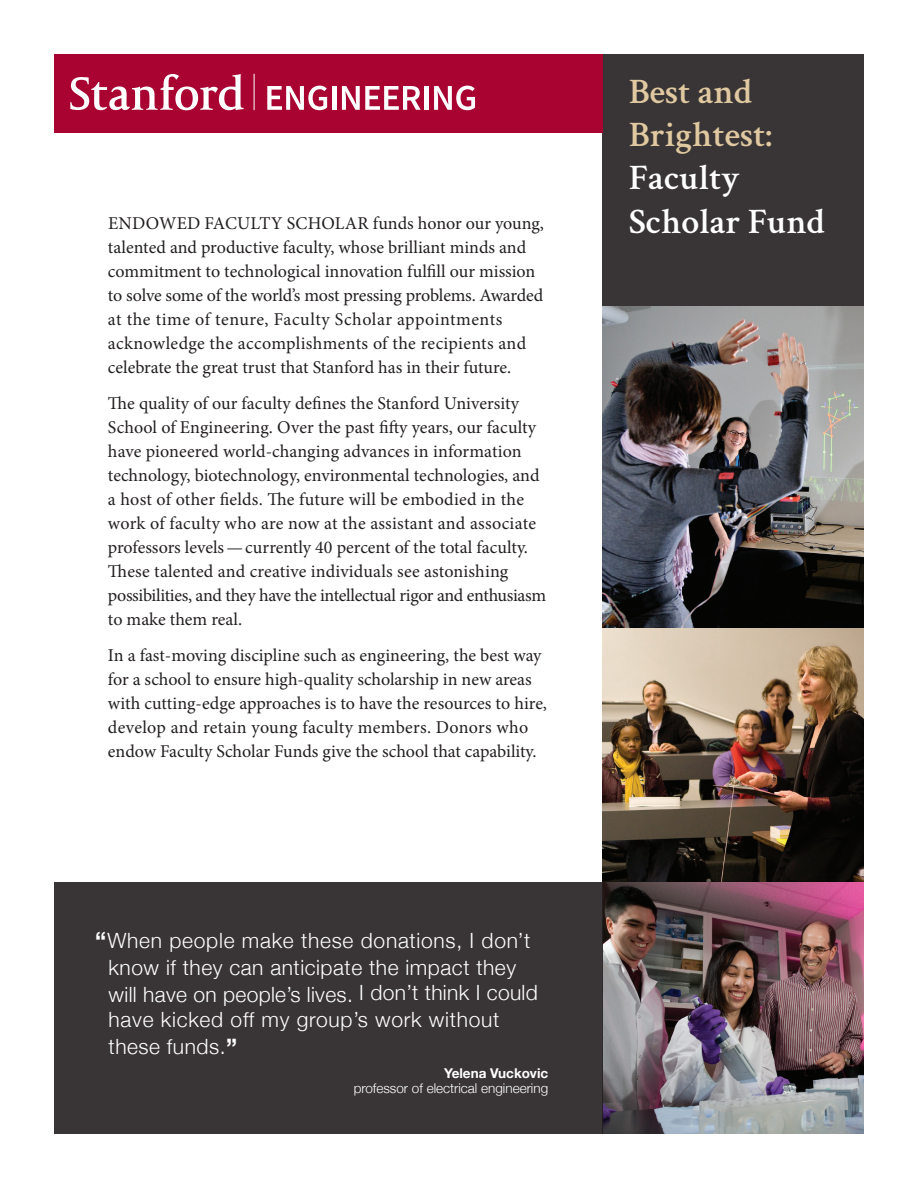
<style>
.page{position:relative;width:918px;height:1188px;background:#fff}
.page>*{position:absolute;margin:0;border:0;box-sizing:border-box;transform-origin:0 0}
.t1{font:600 36px/43.2px "Crimson";color:#fff}
.t2{font:600 36px/43.2px "Crimson";color:#e0c9a0}
.t3{font:300 21px/26.7px "Helvetica Neue";letter-spacing:.025em;color:#fff}
.t4{font:18px/24px "Minion Pro";color:#231f20}
.t5{font:300 13.5px "Helvetica Neue";color:#fff}
.t6{font:700 13.5px "Helvetica Neue";color:#fff}
.s1{font-weight:700;font-size:24px}
</style>
<div class="page">
<div style="left:602px;top:54px;width:262px;height:1080px;background:#393536"></div>
<img style="left:602px;top:307px;width:262px;height:827px">
<div style="left:54px;top:54px;width:548px;height:78px;background:#a90332"></div>
<div style="left:54px;top:882px;width:548px;height:252px;background:#393536"></div>
<hr style="left:254px;top:74px;width:1px;height:36px;background:#fff">
<svg style="left:70px;top:74px;width:174px;height:36px"></svg>
<svg style="left:267px;top:86px;width:60px;height:24px"></svg>
<hr style="left:332px;top:86px;width:4px;height:24px;background:#fff">
<svg style="left:342px;top:86px;width:79px;height:24px"></svg>
<div style="left:424px;top:86px;width:5px;height:24px;background:#fff"></div>
<svg style="left:434px;top:86px;width:41px;height:24px"></svg>
<p class="t4" style="left:108px;top:211px;width:438px">ENDOWED FACULTY SCHOLAR funds honor our young, talented and productive faculty, whose brilliant minds and commitment to technological innovation fulfill our mission to solve some of the world’s most pressing problems. Awarded at the time of tenure, Faculty Scholar appointments acknowledge the accomplishments of the recipients and celebrate the great trust that Stanford has in their future.</p>
<p class="t4" style="left:108px;top:391px;width:440px">The quality of our faculty defines the Stanford University School of Engineering. Over the past fifty years, our faculty have pioneered world-changing advances in information technology, biotechnology, environmental technologies, and a host of other fields. The future will be embodied in the work of faculty who are now at the assistant and associate professors levels—currently 40 percent of the total faculty.<br>These talented and creative individuals see astonishing possibilities, and they have the intellectual rigor and enthusiasm to make them real.</p>
<p class="t4" style="left:108px;top:643px;width:441px">In a fast-moving discipline such as engineering, the best way for a school to ensure high-quality scholarship in new areas with cutting-edge approaches is to have the resources to hire, develop and retain young faculty members. Donors who endow Faculty Scholar Funds give the school that capability.</p>
<p class="t3" style="left:109px;top:926px;width:431px;text-indent:-14px"><span class="s1">“</span>When people make these donations, I don’t know if they can anticipate the impact they will have on people’s lives. I don’t think I could have kicked off my group’s work without these funds.<span class="s1">”</span></p>
<p class="t6" style="left:444px;top:1063px;width:106px">Yelena Vuckovic</p>
<p class="t5" style="left:354px;top:1077px;width:196px">professor of electrical engineering</p>
<h1 class="t2" style="left:629px;top:67px;width:144px">Best and<br>Brightest:</h1>
<h1 class="t1" style="left:629px;top:154px;width:198px">Faculty<br>Scholar Fund</h1>
</div>
